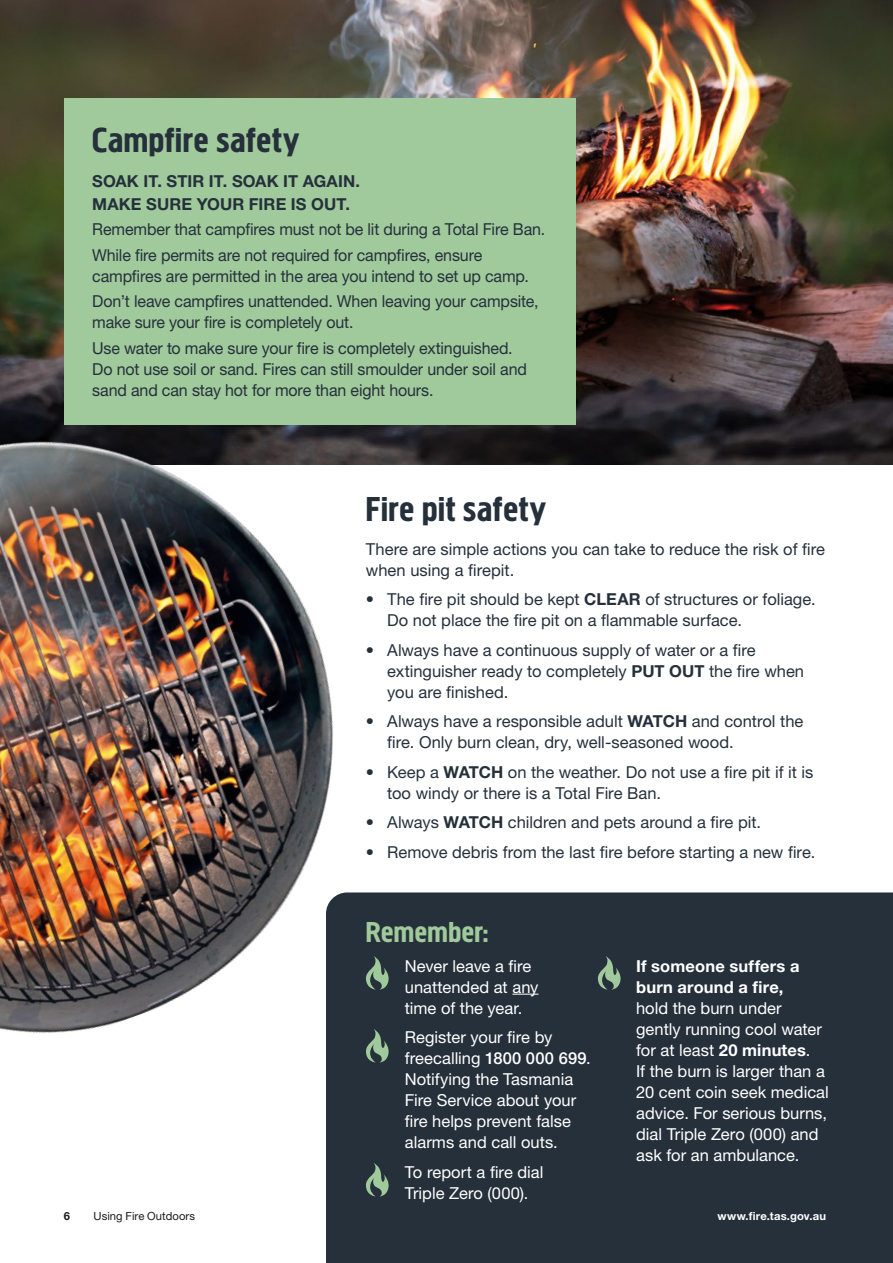
<style>
.page{position:relative;width:893px;height:1263px;background:#fff}
.page>*{position:absolute;margin:0;border:0;box-sizing:border-box;transform-origin:0 0}
.sub_headings{font:36px "Megaphone";letter-spacing:.025em;color:#26303b}
.sub_headings-2{font:30px "Megaphone";letter-spacing:.015em;color:#a0c99c}
.New_Body_Text{font:16.5px/21px "Helvetica Neue LT Std";letter-spacing:-.005em;color:#26303b}
.New_Body_Text-2{font:16.5px/21px "Helvetica Neue LT Std";color:#fff}
.New_Body_Text-3{font:700 16.5px/22.5px "Helvetica Neue LT Std";letter-spacing:.005em;color:#26303b}
.t1{font:700 11.25px "Helvetica Neue LT Std";letter-spacing:.015em;color:#fff}
.t2{font:11.25px "Helvetica Neue LT Std";letter-spacing:.005em;color:#1d1d1b}
.t3{font:700 11.25px "Helvetica Neue LT Std";color:#1d1d1b}
.s1{font-weight:700}
.s2{font-weight:500}
</style>
<div class="page">
<img style="left:0;top:0;width:893px;height:464px">
<img style="left:0;top:308px;width:475px;height:725px">
<div style="left:64px;top:99px;width:512px;height:326px;background:#a0c99c"></div>
<div style="left:326px;top:892px;width:567px;height:371px;background:#26303b"></div>
<svg style="left:512px;top:994px;width:27px;height:1px"></svg>
<svg style="left:364px;top:1163px;width:26px;height:33px"></svg>
<svg style="left:364px;top:956px;width:26px;height:33px"></svg>
<svg style="left:596px;top:956px;width:26px;height:33px"></svg>
<svg style="left:364px;top:1029px;width:26px;height:33px"></svg>
<p class="sub_headings" style="left:92px;top:118px;width:209px">Campfire safety</p>
<p class="New_Body_Text-3" style="left:92px;top:170px;width:269px">SOAK IT. STIR IT. SOAK IT AGAIN.<br>MAKE SURE YOUR FIRE IS OUT.</p>
<p class="New_Body_Text" style="left:92px;top:218px;width:454px">Remember that campfires must not be lit during a Total Fire Ban.</p>
<p class="New_Body_Text" style="left:92px;top:244px;width:438px">While fire permits are not required for campfires, ensure campfires are permitted in the area you intend to set up camp.</p>
<p class="New_Body_Text" style="left:92px;top:290px;width:448px">Don’t leave campfires unattended. When leaving your campsite, make sure your fire is completely out.</p>
<p class="New_Body_Text" style="left:92px;top:337px;width:436px">Use water to make sure your fire is completely extinguished.<br>Do not use soil or sand. Fires can still smoulder under soil and sand and can stay hot for more than eight hours.</p>
<p class="sub_headings" style="left:366px;top:487px;width:182px">Fire pit safety</p>
<p class="New_Body_Text" style="left:366px;top:538px;width:461px">There are simple actions you can take to reduce the risk of fire when using a firepit.</p>
<p class="New_Body_Text" style="left:387px;top:589px;width:430px;text-indent:-21px">• The fire pit should be kept <span class="s1">CLEAR</span> of structures or foliage.<br>Do not place the fire pit on a flammable surface.</p>
<p class="New_Body_Text" style="left:387px;top:639px;width:418px;text-indent:-21px">• Always have a continuous supply of water or a fire extinguisher ready to completely <span class="s1">PUT OUT</span> the fire when you are finished.</p>
<p class="New_Body_Text" style="left:387px;top:711px;width:418px;text-indent:-21px">• Always have a responsible adult <span class="s1">WATCH</span> and control the fire. Only burn clean, dry, well-seasoned wood.</p>
<p class="New_Body_Text" style="left:387px;top:761px;width:428px;text-indent:-21px">• Keep a <span class="s1">WATCH</span> on the weather. Do not use a fire pit if it is too windy or there is a Total Fire Ban.</p>
<p class="New_Body_Text" style="left:366px;top:812px;width:397px">• Always <span class="s1">WATCH</span> children and pets around a fire pit.</p>
<p class="New_Body_Text" style="left:366px;top:841px;width:451px">• Remove debris from the last fire before starting a new fire.</p>
<p class="sub_headings-2" style="left:366px;top:914px;width:124px">Remember:</p>
<p class="New_Body_Text-2" style="left:405px;top:955px;width:135px">Never leave a fire unattended at any time of the year.</p>
<p class="New_Body_Text-2" style="left:405px;top:1026px;width:187px">Register your fire by freecalling <span class="s2">1800 000 699</span>.<br>Notifying the Tasmania<br>Fire Service about your fire helps prevent false alarms and call outs.</p>
<p class="New_Body_Text-2" style="left:405px;top:1161px;width:140px">To report a fire dial<br>Triple Zero (000).</p>
<p class="New_Body_Text-2" style="left:636px;top:955px;width:194px"><span class="s1">If someone suffers a burn around a fire,<br></span>hold the burn under gently running cool water for at least <span class="s1">20 minutes</span>.<br>If the burn is larger than a<br>20 cent coin seek medical advice. For serious burns, dial Triple Zero (000) and ask for an ambulance.</p>
<p class="t3" style="left:64px;top:1209px;width:8px">6</p>
<p class="t2" style="left:94px;top:1210px;width:103px">Using Fire Outdoors</p>
<p class="t1" style="left:717px;top:1209px;width:110px">www.fire.tas.gov.au</p>
</div>
